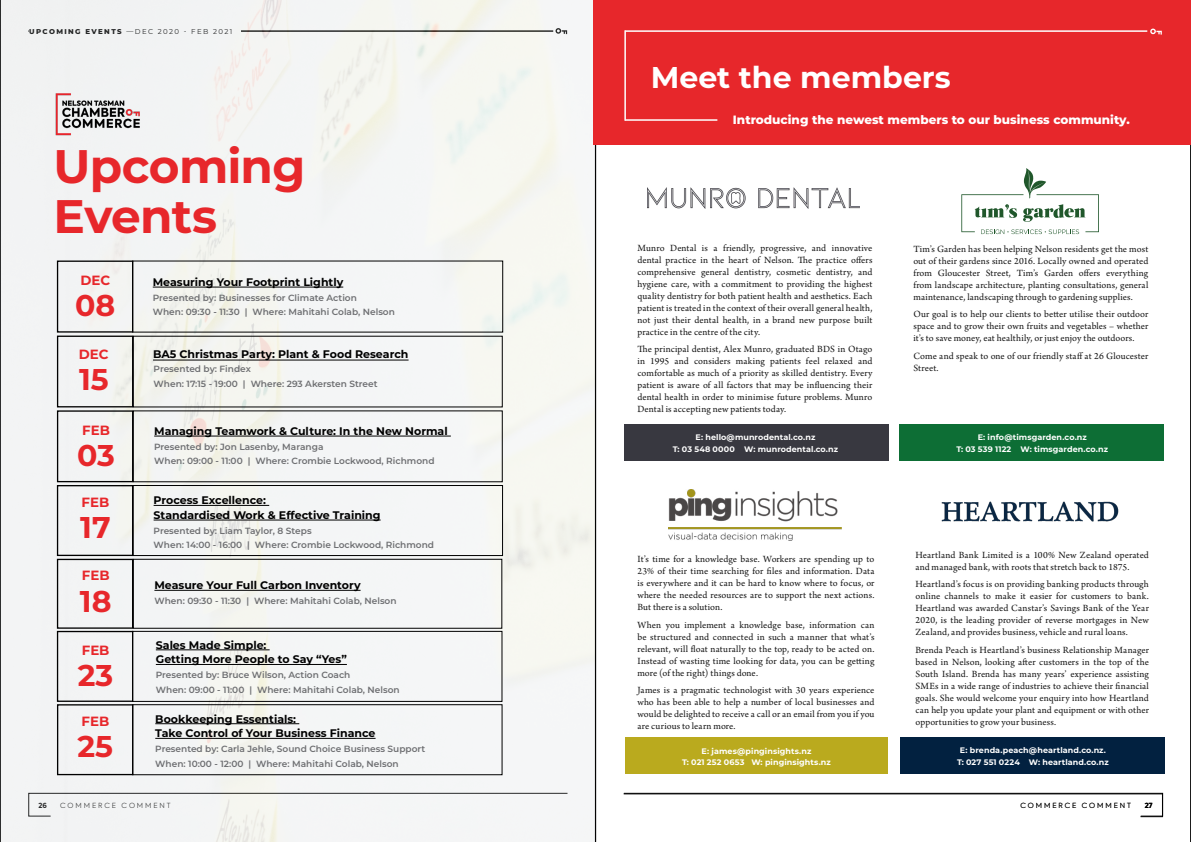
<style>
.page{position:relative;width:1191px;height:842px;background:#fff}
.page>*{position:absolute;margin:0;border:0;box-sizing:border-box;transform-origin:0 0}
.t1{font:700 47px/50px "Montserrat";letter-spacing:-.015em;color:#e7272b}
.t2{font:700 30px "Montserrat";color:#e7272b}
.t3{font:700 30px "Montserrat";color:#fff}
.t4{font:700 13.4px "Montserrat";color:#e7272b}
.t5{font:800 12px "Montserrat";color:#fff}
.t6{font:700 11px/14.6px "Montserrat";color:#000}
.t7{font:10px/12px "Arno Pro";letter-spacing:.01em;color:#171717;text-align:justify}
.t8{font:600 9px/14.6px "Montserrat";color:#6d6e71}
.t9{font:700 8px/11.7px "Montserrat";letter-spacing:.01em;color:#fff;text-align:center}
.t10{font:300 7px "Axiforma";letter-spacing:.275em;color:#000}
.t11{font:7px "Montserrat";letter-spacing:.2em;color:#000}
.t12{font:700 7px "Axiforma";color:#000}
.s1{font-weight:800}
</style>
<div class="page">
<svg style="left:595px;top:144px;width:595px;height:698px"></svg>
<div style="left:0;top:0;width:594px;height:842px;background:#f4f5f4"></div>
<img style="left:55px;top:88px;width:89px;height:53px">
<hr style="left:154px;top:436px;width:297px;height:1px;background:#000">
<hr style="left:155px;top:723px;width:144px;height:1px;background:#000">
<hr style="left:155px;top:738px;width:220px;height:1px;background:#000">
<hr style="left:156px;top:649px;width:114px;height:1px;background:#000">
<hr style="left:156px;top:664px;width:191px;height:1px;background:#000">
<hr style="left:154px;top:505px;width:115px;height:1px;background:#000">
<hr style="left:154px;top:520px;width:226px;height:1px;background:#000">
<hr style="left:154px;top:590px;width:206px;height:1px;background:#000">
<div style="left:57px;top:260px;width:76px;height:73px;border:1px solid #000"></div>
<div style="left:57px;top:336px;width:76px;height:71px;border:1px solid #000"></div>
<div style="left:57px;top:485px;width:76px;height:71px;border:1px solid #000"></div>
<div style="left:133px;top:485px;width:370px;height:71px;border:1px solid #000"></div>
<div style="left:57px;top:559px;width:76px;height:70px;border:1px solid #000"></div>
<div style="left:133px;top:559px;width:369px;height:70px;border:1px solid #000"></div>
<div style="left:57px;top:410px;width:76px;height:72px;border:1px solid #000"></div>
<div style="left:57px;top:631px;width:76px;height:71px;border:1px solid #000"></div>
<div style="left:132px;top:631px;width:370px;height:71px;border:1px solid #000"></div>
<hr style="left:153px;top:360px;width:255px;height:1px;background:#000">
<div style="left:57px;top:704px;width:76px;height:71px;border:1px solid #000"></div>
<div style="left:132px;top:704px;width:370px;height:71px;border:1px solid #000"></div>
<hr style="left:153px;top:287px;width:190px;height:1px;background:#000">
<div style="left:900px;top:470px;width:263px;height:304px;background:#fff"></div>
<img style="left:941px;top:501px;width:178px;height:21px">
<div style="left:900px;top:737px;width:264px;height:37px;background:#022140"></div>
<div style="left:900px;top:158px;width:263px;height:303px;background:#fff"></div>
<svg style="left:961px;top:168px;width:138px;height:66px"></svg>
<div style="left:899px;top:424px;width:265px;height:37px;background:#0d6e35"></div>
<div style="left:594px;top:0;width:597px;height:144px;background:#e7272b"></div>
<hr style="left:624px;top:30px;width:2px;height:91px;background:#fff">
<hr style="left:625px;top:30px;width:522px;height:2px;background:#fff">
<hr style="left:625px;top:119px;width:92px;height:2px;background:#fff">
<div style="left:624px;top:157px;width:263px;height:304px;background:#fff"></div>
<div style="left:624px;top:424px;width:264px;height:37px;background:#383840"></div>
<img style="left:647px;top:188px;width:212px;height:21px">
<div style="left:625px;top:470px;width:263px;height:304px;background:#fff"></div>
<div style="left:625px;top:737px;width:263px;height:37px;background:#baaa1e"></div>
<img style="left:668px;top:489px;width:173px;height:51px">
<svg style="left:1150px;top:28px;width:12px;height:7px"></svg>
<svg style="left:623px;top:792px;width:540px;height:25px"></svg>
<p class="t11" style="left:29px;top:27px;width:205px"><span class="s1">UPCOMING EVENTS</span> —DEC 2020 - FEB 2021</p>
<h1 class="t1" style="left:54px;top:139px;width:253px">Upcoming<br>Events</h1>
<h3 class="t4" style="left:80px;top:271px;width:31px">DEC</h3>
<h2 class="t2" style="left:75px;top:284px;width:42px">08</h2>
<h3 class="t4" style="left:79px;top:345px;width:31px">DEC</h3>
<h2 class="t2" style="left:79px;top:358px;width:31px">15</h2>
<h3 class="t4" style="left:82px;top:420px;width:29px">FEB</h3>
<h2 class="t2" style="left:77px;top:433px;width:39px">03</h2>
<h3 class="t4" style="left:82px;top:493px;width:29px">FEB</h3>
<h2 class="t2" style="left:80px;top:506px;width:32px">17</h2>
<h3 class="t4" style="left:82px;top:566px;width:29px">FEB</h3>
<h2 class="t2" style="left:80px;top:579px;width:33px">18</h2>
<h3 class="t4" style="left:82px;top:640px;width:29px">FEB</h3>
<h2 class="t2" style="left:78px;top:653px;width:37px">23</h2>
<h3 class="t4" style="left:81px;top:711px;width:29px">FEB</h3>
<h2 class="t2" style="left:78px;top:724px;width:37px">25</h2>
<p class="t6" style="left:153px;top:274px;width:192px">Measuring Your Footprint Lightly</p>
<p class="t8" style="left:153px;top:290px;width:244px">Presented by: Businesses for Climate Action<br>When: 09:30 - 11:30 | Where: Mahitahi Colab, Nelson</p>
<p class="t6" style="left:153px;top:346px;width:257px">BA5 Christmas Party: Plant &amp; Food Research</p>
<p class="t8" style="left:154px;top:362px;width:225px">Presented by: Findex<br>When: 17:15 - 19:00 | Where: 293 Akersten Street</p>
<p class="t6" style="left:154px;top:423px;width:295px">Managing Teamwork &amp; Culture: In the New Normal</p>
<p class="t8" style="left:154px;top:439px;width:282px">Presented by: Jon Lasenby, Maranga<br>When: 09:00 - 11:00 | Where: Crombie Lockwood, Richmond</p>
<p class="t6" style="left:154px;top:492px;width:228px">Process Excellence:<br>Standardised Work &amp; Effective Training</p>
<p class="t8" style="left:154px;top:523px;width:282px">Presented by: Liam Taylor, 8 Steps<br>When: 14:00 - 16:00 | Where: Crombie Lockwood, Richmond</p>
<p class="t6" style="left:154px;top:577px;width:208px">Measure Your Full Carbon Inventory</p>
<p class="t8" style="left:154px;top:593px;width:244px">When: 09:30 - 11:30 | Where: Mahitahi Colab, Nelson</p>
<p class="t6" style="left:156px;top:637px;width:192px">Sales Made Simple:<br>Getting More People to Say “Yes”</p>
<p class="t8" style="left:156px;top:667px;width:245px">Presented by: Bruce Wilson, Action Coach<br>When: 09:00 - 11:00 | Where: Mahitahi Colab, Nelson</p>
<p class="t6" style="left:155px;top:711px;width:222px">Bookkeeping Essentials:<br>Take Control of Your Business Finance</p>
<p class="t8" style="left:155px;top:741px;width:271px">Presented by: Carla Jehle, Sound Choice Business Support<br>When: 10:00 - 12:00 | Where: Mahitahi Colab, Nelson</p>
<p class="t12" style="left:38px;top:801px;width:10px">26</p>
<p class="t10" style="left:60px;top:801px;width:112px">COMMERCE COMMENT</p>
<h2 class="t3" style="left:651px;top:56px;width:301px">Meet the members</h2>
<p class="t5" style="left:733px;top:111px;width:398px">Introducing the newest members to our business community.</p>
<p class="t7" style="left:637px;top:242px;width:236px">Munro Dental is a friendly, progressive, and innovative dental practice in the heart of Nelson. The practice offers comprehensive general dentistry, cosmetic dentistry, and hygiene care, with a commitment to providing the highest quality dentistry for both patient health and aesthetics. Each patient is treated in the context of their overall general health, not just their dental health, in a brand new purpose built practice in the centre of the city.</p>
<p class="t7" style="left:637px;top:344px;width:236px">The principal dentist, Alex Munro, graduated BDS in Otago in 1995 and considers making patients feel relaxed and comfortable as much of a priority as skilled dentistry. Every patient is aware of all factors that may be influencing their dental health in order to minimise future problems. Munro Dental is accepting new patients today.</p>
<p class="t9" style="left:673px;top:431px;width:167px">E: hello@munrodental.co.nz<br>T: 03 548 0000 W: munrodental.co.nz</p>
<p class="t7" style="left:637px;top:553px;width:238px">It’s time for a knowledge base. Workers are spending up to 23% of their time searching for files and information. Data is everywhere and it can be hard to know where to focus, or where the needed resources are to support the next actions.<br>But there is a solution.</p>
<p class="t7" style="left:637px;top:619px;width:238px">When you implement a knowledge base, information can be structured and connected in such a manner that what’s relevant, will float naturally to the top, ready to be acted on.<br>Instead of wasting time looking for data, you can be getting more (of the right) things done.</p>
<p class="t7" style="left:637px;top:685px;width:238px">James is a pragmatic technologist with 30 years experience who has been able to help a number of local businesses and would be delighted to receive a call or an email from you if you are curious to learn more.</p>
<p class="t9" style="left:682px;top:744px;width:150px">E: james@pinginsights.nz<br>T: 021 252 0653 W: pinginsights.nz</p>
<p class="t7" style="left:913px;top:243px;width:236px">Tim’s Garden has been helping Nelson residents get the most out of their gardens since 2016. Locally owned and operated from Gloucester Street, Tim’s Garden offers everything from landscape architecture, planting consultations, general maintenance, landscaping through to gardening supplies.</p>
<p class="t7" style="left:913px;top:309px;width:236px">Our goal is to help our clients to better utilise their outdoor space and to grow their own fruits and vegetables – whether it’s to save money, eat healthily, or just enjoy the outdoors.</p>
<p class="t7" style="left:913px;top:351px;width:236px">Come and speak to one of our friendly staff at 26 Gloucester<br>Street.</p>
<p class="t9" style="left:956px;top:431px;width:153px">E: info@timsgarden.co.nz<br>T: 03 539 1122 W: timsgarden.co.nz</p>
<p class="t7" style="left:915px;top:549px;width:235px">Heartland Bank Limited is a 100% New Zealand operated and managed bank, with roots that stretch back to 1875.</p>
<p class="t7" style="left:915px;top:579px;width:235px">Heartland’s focus is on providing banking products through online channels to make it easier for customers to bank.<br>Heartland was awarded Canstar’s Savings Bank of the Year 2020, is the leading provider of reverse mortgages in New Zealand, and provides business, vehicle and rural loans.</p>
<p class="t7" style="left:915px;top:644px;width:235px">Brenda Peach is Heartland’s business Relationship Manager based in Nelson, looking after customers in the top of the South Island. Brenda has many years’ experience assisting SMEs in a wide range of industries to achieve their financial goals. She would welcome your enquiry into how Heartland can help you update your plant and equipment or with other opportunities to grow your business.</p>
<p class="t9" style="left:957px;top:744px;width:153px">E: brenda.peach@heartland.co.nz.<br>T: 027 551 0224 W: heartland.co.nz</p>
<p class="t10" style="left:1020px;top:801px;width:112px">COMMERCE COMMENT</p>
<p class="t12" style="left:1144px;top:801px;width:9px">27</p>
</div>
